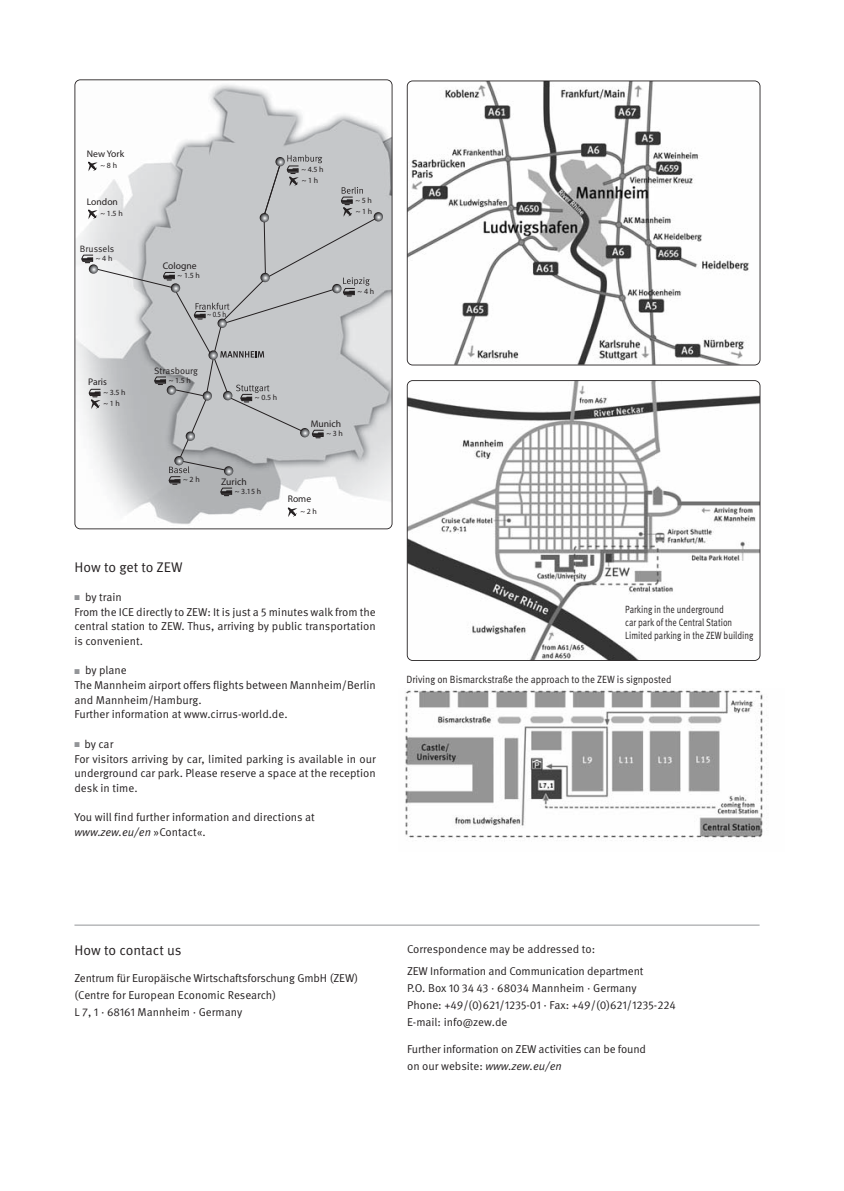
<style>
.page{position:relative;width:844px;height:1191px;background:#fff}
.page>*{position:absolute;margin:0;border:0;box-sizing:border-box;transform-origin:0 0}
.t1{font:14px "Meta Pro";color:#231f20}
.t2{font:11.38px/14.7px "Meta Pro";letter-spacing:-.005em;color:#231f20}
.t3{font:10.5px/12.6px "Meta Pro";color:#231f20;scale:.8 1}
.t4{font:10.5px "Meta Pro";color:#231f20;scale:.9 1}
.t5{font:9.62px "Myriad";color:#231f20}
.t6{font:9.28px "Meta Pro";color:#231f20}
.t7{font:7.88px "Myriad";color:#231f20}
.t8{font:7.88px "Myriad";color:#231f20;scale:.87 1}
.s1{color:#939598}
.s2{font-style:italic}
</style>
<div class="page">
<img style="left:407px;top:380px;width:352px;height:280px;border-radius:5px">
<div style="left:406px;top:380px;width:354px;height:281px;border:2px solid #231f20;border-radius:6px"></div>
<img style="left:405px;top:690px;width:358px;height:148px">
<img style="left:407px;top:81px;width:352px;height:284px;border-radius:5px">
<div style="left:406px;top:80px;width:354px;height:285px;border:2px solid #231f20;border-radius:6px"></div>
<img style="left:75px;top:80px;width:317px;height:449px;border-radius:5px">
<svg style="left:288px;top:506px;width:9px;height:11px"></svg>
<svg style="left:81px;top:155px;width:302px;height:341px;background:#c5c7c9"></svg>
<div style="left:74px;top:79px;width:318px;height:450px;border:2px solid #231f20;border-radius:6px"></div>
<hr style="left:74px;top:924px;width:685px;height:1px;background:#939598">
<p class="t5" style="left:87px;top:150px;width:39px">New York</p>
<p class="t7" style="left:101px;top:163px;width:18px">~ 8 h</p>
<p class="t5" style="left:87px;top:198px;width:33px">London</p>
<p class="t7" style="left:101px;top:211px;width:24px">~ 1.5 h</p>
<p class="t6" style="left:80px;top:243px;width:36px">Brussels</p>
<p class="t7" style="left:96px;top:255px;width:18px">~ 4 h</p>
<p class="t5" style="left:88px;top:378px;width:20px">Paris</p>
<p class="t7" style="left:103px;top:389px;width:24px">~ 3.5 h</p>
<p class="t7" style="left:103px;top:400px;width:18px">~ 1 h</p>
<p class="t5" style="left:163px;top:262px;width:35px">Cologne</p>
<p class="t7" style="left:178px;top:272px;width:24px">~ 1.5 h</p>
<p class="t8" style="left:207px;top:311px;width:24px">~ 0.5 h</p>
<p class="t7" style="left:301px;top:166px;width:24px">~ 4.5 h</p>
<p class="t7" style="left:301px;top:177px;width:18px">~ 1 h</p>
<p class="t7" style="left:355px;top:197px;width:18px">~ 5 h</p>
<p class="t7" style="left:355px;top:208px;width:18px">~ 1 h</p>
<p class="t7" style="left:357px;top:288px;width:18px">~ 4 h</p>
<p class="t6" style="left:154px;top:365px;width:45px">Strasbourg</p>
<p class="t7" style="left:169px;top:377px;width:24px">~ 1.5 h</p>
<p class="t7" style="left:183px;top:477px;width:18px">~ 2 h</p>
<p class="t7" style="left:255px;top:394px;width:24px">~ 0.5 h</p>
<p class="t5" style="left:311px;top:420px;width:32px">Munich</p>
<p class="t7" style="left:326px;top:430px;width:18px">~ 3 h</p>
<p class="t5" style="left:221px;top:478px;width:27px">Zurich</p>
<p class="t7" style="left:235px;top:488px;width:28px">~ 3.15 h</p>
<p class="t5" style="left:288px;top:495px;width:25px">Rome</p>
<p class="t7" style="left:300px;top:508px;width:18px">~ 2 h</p>
<p class="t1" style="left:74px;top:561px;width:110px">How to get to ZEW</p>
<p class="t2" style="left:74px;top:590px;width:303px"><span class="s1">■</span> by train<br>From the ICE directly to ZEW: It is just a 5 minutes walk from the central station to ZEW. Thus, arriving by public transportation is convenient.</p>
<p class="t2" style="left:74px;top:664px;width:303px"><span class="s1">■</span> by plane<br>The Mannheim airport offers flights between Mannheim/Berlin and Mannheim/Hamburg.<br>Further information at www.cirrus-world.de.</p>
<p class="t2" style="left:74px;top:737px;width:303px"><span class="s1">■</span> by car<br>For visitors arriving by car, limited parking is available in our underground car park. Please reserve a space at the reception desk in time.</p>
<p class="t2" style="left:74px;top:810px;width:242px">You will find further information and directions at <span class="s2">www.zew.eu/en</span> »Contact«.</p>
<p class="t3" style="left:625px;top:604px;width:162px">Parking in the under ground<br>car park of the Central Station<br>Limited par king in the ZEW building</p>
<p class="t4" style="left:406px;top:675px;width:296px">Driving on Bismarckstraße the approach to the ZEW is signposted</p>
<p class="t1" style="left:74px;top:944px;width:109px">How to contact us</p>
<p class="t2" style="left:74px;top:970px;width:285px;line-height:17.2px">Zentrum für Europäische Wirtschaftsforschung GmbH (ZEW) (Centre for European Economic Research)<br>L 7, 1 · 68161 Mannheim · Germany</p>
<p class="t2" style="left:407px;top:938px;width:238px;line-height:22.1px">Correspondence may be addressed to:<br>ZEW Information and Communication department</p>
<p class="t2" style="left:407px;top:980px;width:270px;line-height:17.2px">P.O. Box 10 34 43 · 68034 Mannheim · Germany<br>Phone: +49/(0)621/1235-01 · Fax: +49/(0)621/1235-224<br>E-mail: info@zew.de</p>
<p class="t2" style="left:407px;top:1041px;width:240px;line-height:17.2px">Further information on ZEW activities can be found on our website: <span class="s2">www.zew.eu/en</span></p>
</div>
